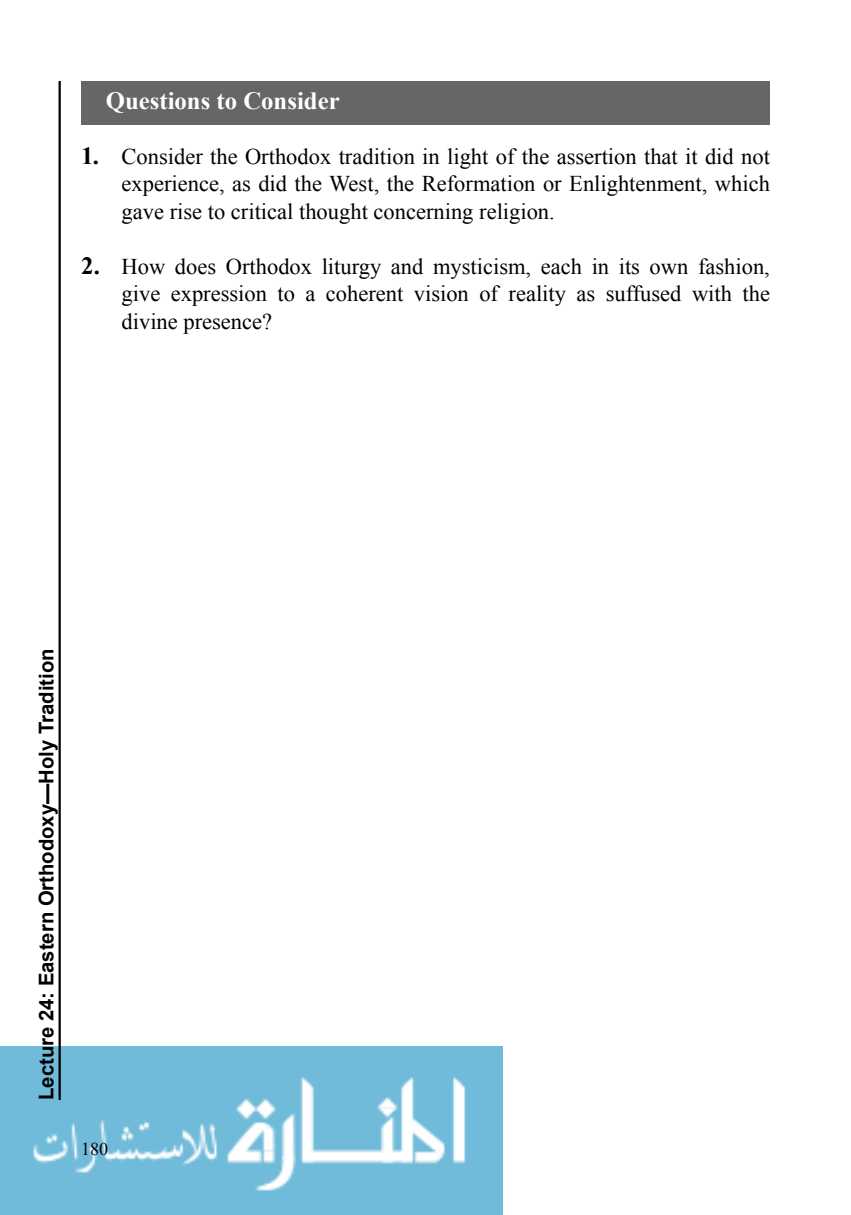
<style>
.page{position:relative;width:851px;height:1215px;background:#fff}
.page>*{position:absolute;margin:0;border:0;box-sizing:border-box;transform-origin:0 0}
.t1{font:700 24.75px "Times New Roman";color:#fff}
.t2{font:22.5px/27.4px "Times New Roman";color:#000;text-align:justify}
.t3{font:700 20.25px "Arial";color:#000}
.t4{font:18px "Times New Roman";color:#000}
.s1{font-weight:700;font-size:24.75px}
</style>
<div class="page">
<img style="left:0;top:1046px;width:502px;height:169px">
<hr style="left:58px;top:81px;width:3px;height:1019px;background:#000">
<div style="left:81px;top:81px;width:689px;height:43px;background:#666"></div>
<p class="t1" style="left:106px;top:83px;width:235px">Questions to Consider</p>
<p class="t2" style="left:122px;top:142px;width:650px;text-indent:-40px"><span class="s1">1.</span> Consider the Orthodox tradition in light of the assertion that it did not experience, as did the West, the Reformation or Enlightenment, which gave rise to critical thought concerning religion.</p>
<p class="t2" style="left:122px;top:252px;width:650px;text-indent:-40px"><span class="s1">2.</span> How does Orthodox liturgy and mysticism, each in its own fashion, give expression to a coherent vision of reality as suffused with the divine presence?</p>
<p class="t3" style="left:33px;top:1100px;width:453px;rotate:-90deg">Lecture 24: Eastern Orthodoxy—Holy Tradition</p>
<p class="t4" style="left:81px;top:1137px;width:28px">180</p>
</div>
